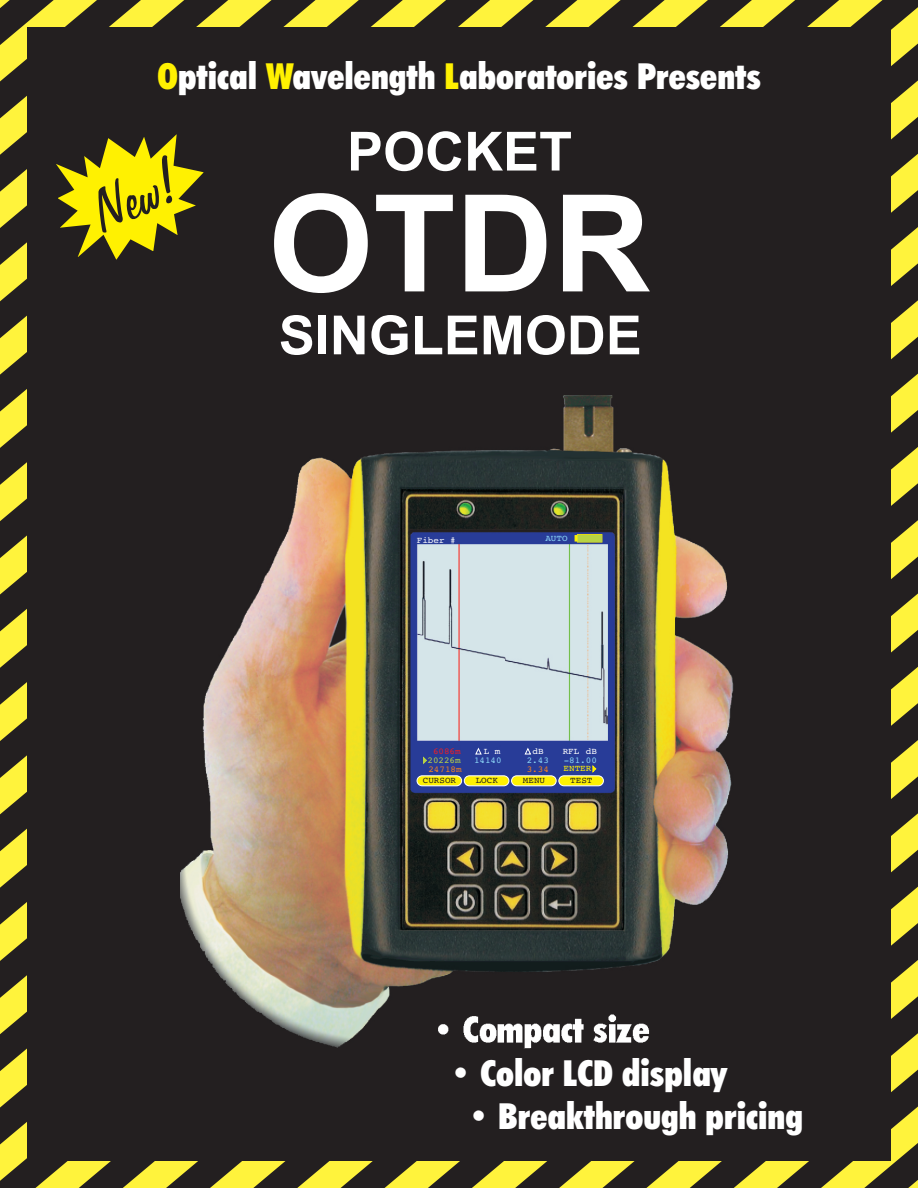
<style>
.page{position:relative;width:918px;height:1188px;background:#fff}
.page>*{position:absolute;margin:0;border:0;box-sizing:border-box;transform-origin:0 0}
.t1{font:700 135px "Arial";color:#fff}
.t2{font:69.15px "Freehand 575 BT Regular B";color:#231f20}
.t3{font:700 54px "Arial";color:#fff}
.t4{font:900 condensed 36px "Futura BT";color:#fff}
.t5{font:8.85px "Courier 10 Pitch BT";color:#8dd7f7;scale:1.04 1}
.t6{font:8.85px "Courier 10 Pitch BT";color:#231f20;scale:1.04 1}
.t7{font:8.85px "Courier 10 Pitch BT";color:#fff;scale:1.04 1}
.t8{font:8.85px "Courier 10 Pitch BT";color:#f58220;scale:1.04 1}
.t9{font:8.85px "Courier 10 Pitch BT";color:#b8d344;scale:1.04 1}
.t10{font:8.85px "Courier 10 Pitch BT";color:#ee1d23;scale:1.04 1}
.t11{font:8.85px "Courier 10 Pitch BT";color:#fff101;scale:1.04 1}
.s1{color:#fff101}
</style>
<div class="page">
<svg style="left:828px;top:0;width:88px;height:1188px;background:#453f24"></svg>
<div style="left:741px;top:0;width:87px;height:1188px;background:#231f20"></div>
<div style="left:654px;top:0;width:87px;height:1188px;background:#231f20"></div>
<div style="left:567px;top:0;width:87px;height:1188px;background:#231f20"></div>
<div style="left:479px;top:0;width:88px;height:1188px;background:#231f20"></div>
<div style="left:392px;top:0;width:87px;height:1188px;background:#231f20"></div>
<div style="left:305px;top:0;width:87px;height:1188px;background:#231f20"></div>
<div style="left:217px;top:0;width:88px;height:1188px;background:#231f20"></div>
<div style="left:130px;top:0;width:87px;height:1188px;background:#231f20"></div>
<div style="left:43px;top:0;width:87px;height:1188px;background:#231f20"></div>
<svg style="left:0;top:0;width:43px;height:1188px;background:#676128"></svg>
<svg style="left:43px;top:124px;width:170px;height:149px;background:#797113"></svg>
<img style="left:180px;top:396px;width:553px;height:652px">
<div style="left:558px;top:775px;width:46px;height:11px;background:#fff101;border:1px solid #fff;border-radius:5px"></div>
<div style="left:511px;top:775px;width:46px;height:11px;background:#fff101;border:1px solid #fff;border-radius:5px"></div>
<div style="left:464px;top:775px;width:45px;height:11px;background:#fff101;border:1px solid #fff;border-radius:5px"></div>
<div style="left:577px;top:534px;width:25px;height:9px;border:1px solid #fff101"></div>
<div style="left:578px;top:535px;width:24px;height:7px;background:#b8d344"></div>
<svg style="left:575px;top:535px;width:2px;height:6px"></svg>
<div style="left:417px;top:775px;width:45px;height:11px;background:#fff101;border:1px solid #fff;border-radius:5px"></div>
<svg style="left:423px;top:757px;width:4px;height:7px"></svg>
<svg style="left:592px;top:766px;width:4px;height:6px"></svg>
<svg style="left:475px;top:748px;width:7px;height:7px"></svg>
<svg style="left:524px;top:748px;width:8px;height:7px"></svg>
<p class="t4" style="left:158px;top:61px;width:605px"><span class="s1">O</span>ptical <span class="s1">W</span>avelength <span class="s1">L</span>aboratories Presents</p>
<h2 class="t2" style="left:82px;top:184px;width:89px;rotate:-24deg">New!</h2>
<h3 class="t3" style="left:347px;top:131px;width:227px">POCKET</h3>
<h1 class="t1" style="left:268px;top:193px;width:384px">OTDR</h1>
<h3 class="t3" style="left:279px;top:315px;width:365px">SINGLEMODE</h3>
<p class="t7" style="left:417px;top:536px;width:39px">Fiber #</p>
<p class="t5" style="left:545px;top:534px;width:23px">AUTO</p>
<p class="t10" style="left:433px;top:747px;width:28px">6086m</p>
<p class="t9" style="left:427px;top:756px;width:33px">20226m</p>
<p class="t8" style="left:428px;top:766px;width:33px">24718m</p>
<p class="t6" style="left:423px;top:777px;width:33px">CURSOR</p>
<p class="t7" style="left:533px;top:747px;width:12px">dB</p>
<p class="t5" style="left:527px;top:756px;width:23px">2.43</p>
<p class="t8" style="left:527px;top:766px;width:23px">3.34</p>
<p class="t7" style="left:563px;top:747px;width:34px">RFL dB</p>
<p class="t7" style="left:484px;top:747px;width:17px">L m</p>
<p class="t5" style="left:474px;top:756px;width:28px">14140</p>
<p class="t5" style="left:564px;top:756px;width:33px">-81.00</p>
<p class="t11" style="left:564px;top:765px;width:28px">ENTER</p>
<p class="t6" style="left:476px;top:777px;width:23px">LOCK</p>
<p class="t6" style="left:523px;top:777px;width:23px">MENU</p>
<p class="t6" style="left:570px;top:777px;width:23px">TEST</p>
<p class="t4" style="left:450px;top:1058px;width:279px">• Color LCD display</p>
<p class="t4" style="left:468px;top:1101px;width:337px">• Breakthrough pricing</p>
</div>
